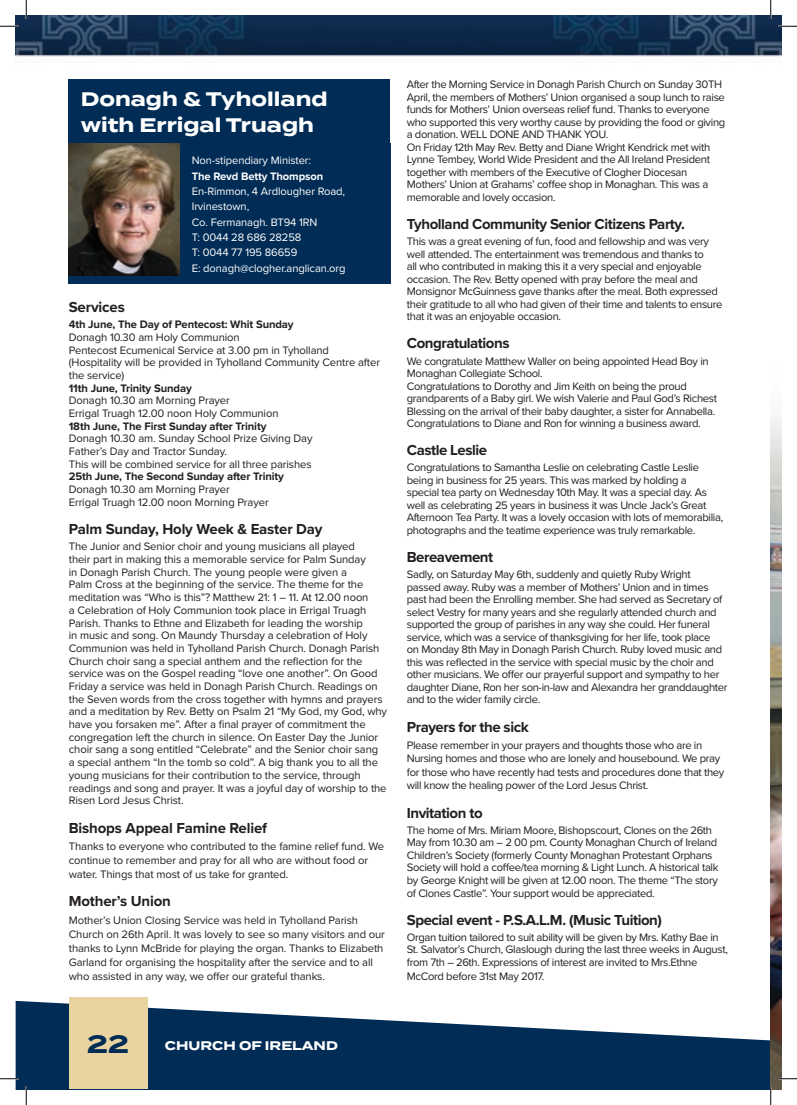
<style>
.page{position:relative;width:797px;height:1105px;background:#fff}
.page>*{position:absolute;margin:0;border:0;box-sizing:border-box;transform-origin:0 0}
.t1{font:700 25px "Termina";color:#002c55}
.t2{font:700 19.62px/25.1px "Termina";color:#fff}
.t3{font:700 15px "Proxima Nova";letter-spacing:-.03em;color:#231f20}
.t4{font:700 15px "Proxima Nova";letter-spacing:-.01em;color:#231f20}
.t5{font:700 12.5px "Termina";color:#fff}
.t6{font:11.25px/12.5px "Proxima Nova";letter-spacing:-.03em;color:#231f20}
.t7{font:11.25px/12.8px "Proxima Nova";letter-spacing:-.01em;color:#231f20}
.t8{font:11.25px/15.4px "Proxima Nova";letter-spacing:-.01em;color:#fff}
.t9{font:700 11.25px "Proxima Nova";letter-spacing:-.01em;color:#231f20}
.t10{font:700 11.25px "Proxima Nova";letter-spacing:-.01em;color:#fff}
</style>
<div class="page">
<svg style="left:16px;top:1001px;width:754px;height:88px;fill:#002c55"></svg>
<img style="left:16px;top:16px;width:765px;height:41px">
<div style="left:69px;top:997px;width:78px;height:92px;background:#e8d3a1"></div>
<img style="left:770px;top:415px;width:11px;height:586px">
<div style="left:69px;top:79px;width:321px;height:205px;background:#002c55"></div>
<img style="left:69px;top:143px;width:111px;height:133px">
<svg style="left:0;top:25px;width:19px;height:2px"></svg>
<svg style="left:778px;top:25px;width:19px;height:2px"></svg>
<svg style="left:0;top:1078px;width:19px;height:1px"></svg>
<svg style="left:25px;top:0;width:2px;height:19px"></svg>
<svg style="left:25px;top:1086px;width:2px;height:19px"></svg>
<svg style="left:770px;top:0;width:1px;height:19px"></svg>
<svg style="left:770px;top:1001px;width:27px;height:104px"></svg>
<h2 class="t2" style="left:81px;top:87px;width:248px">Donagh &amp; Tyholland with Errigal Truagh</h2>
<p class="t8" style="left:192px;top:153px;width:121px">Non-stipendiary Minister:</p>
<p class="t10" style="left:192px;top:169px;width:133px">The Revd Betty Thompson</p>
<p class="t8" style="left:192px;top:184px;width:155px">En-Rimmon, 4 Ardlougher Road,<br>Irvinestown,<br>Co. Fermanagh. BT94 1RN<br>T: 0044 28 686 28258<br>T: 0044 77 195 86659<br>E: donagh@clogher.anglican.org</p>
<h3 class="t4" style="left:69px;top:298px;width:58px">Services</h3>
<p class="t9" style="left:69px;top:318px;width:226px">4th June, The Day of Pentecost: Whit Sunday</p>
<p class="t7" style="left:69px;top:331px;width:313px">Donagh 10.30 am Holy Communion<br>Pentecost Ecumenical Service at 3.00 pm in Tyholland (Hospitality will be provided in Tyholland Community Centre after the service)</p>
<p class="t9" style="left:69px;top:381px;width:124px">11th June, Trinity Sunday</p>
<p class="t7" style="left:69px;top:394px;width:211px">Donagh 10.30 am Morning Prayer<br>Errigal Truagh 12.00 noon Holy Communion</p>
<p class="t9" style="left:69px;top:419px;width:199px">18th June, The First Sunday after Trinity</p>
<p class="t7" style="left:69px;top:432px;width:245px">Donagh 10.30 am. Sunday School Prize Giving Day<br>Father’s Day and Tractor Sunday.<br>This will be combined service for all three parishes</p>
<p class="t9" style="left:69px;top:470px;width:217px">25th June, The Second Sunday after Trinity</p>
<p class="t7" style="left:69px;top:483px;width:201px">Donagh 10.30 am Morning Prayer<br>Errigal Truagh 12.00 noon Morning Prayer</p>
<h3 class="t4" style="left:69px;top:520px;width:255px">Palm Sunday, Holy Week &amp; Easter Day</h3>
<p class="t7" style="left:69px;top:540px;width:320px">The Junior and Senior choir and young musicians all played<br>their part in making this a memorable service for Palm Sunday<br>in Donagh Parish Church. The young people were given a<br>Palm Cross at the beginning of the service. The theme for the meditation was “Who is this”? Matthew 21: 1 – 11. At 12.00 noon<br>a Celebration of Holy Communion took place in Errigal Truagh Parish. Thanks to Ethne and Elizabeth for leading the worship<br>in music and song. On Maundy Thursday a celebration of Holy Communion was held in Tyholland Parish Church. Donagh Parish Church choir sang a special anthem and the reflection for the service was on the Gospel reading “love one another”. On Good Friday a service was held in Donagh Parish Church. Readings on the Seven words from the cross together with hymns and prayers and a meditation by Rev. Betty on Psalm 21 “My God, my God, why have you forsaken me”. After a final prayer of commitment the congregation left the church in silence. On Easter Day the Junior choir sang a song entitled “Celebrate” and the Senior choir sang<br>a special anthem “In the tomb so cold”. A big thank you to all the young musicians for their contribution to the service, through readings and song and prayer. It was a joyful day of worship to the Risen Lord Jesus Christ.</p>
<h3 class="t4" style="left:69px;top:819px;width:200px">Bishops Appeal Famine Relief</h3>
<p class="t7" style="left:69px;top:839px;width:317px;line-height:14px">Thanks to everyone who contributed to the famine relief fund. We continue to remember and pray for all who are without food or water. Things that most of us take for granted.</p>
<h3 class="t4" style="left:69px;top:892px;width:104px">Mother’s Union</h3>
<p class="t7" style="left:69px;top:913px;width:318px;line-height:14px">Mother’s Union Closing Service was held in Tyholland Parish Church on 26th April. It was lovely to see so many visitors and our thanks to Lynn McBride for playing the organ. Thanks to Elizabeth Garland for organising the hospitality after the service and to all who assisted in any way, we offer our grateful thanks.</p>
<p class="t6" style="left:407px;top:79px;width:320px">After the Morning Service in Donagh Parish Church on Sunday 30TH April, the members of Mothers’ Union organised a soup lunch to raise funds for Mothers’ Union overseas relief fund. Thanks to everyone who supported this very worthy cause by providing the food or giving a donation. WELL DONE AND THANK YOU.<br>On Friday 12th May Rev. Betty and Diane Wright Kendrick met with Lynne Tembey, World Wide President and the All Ireland President together with members of the Executive of Clogher Diocesan Mothers’ Union at Grahams’ coffee shop in Monaghan. This was a memorable and lovely occasion.</p>
<h3 class="t3" style="left:407px;top:215px;width:279px">Tyholland Community Senior Citizens Party.</h3>
<p class="t6" style="left:407px;top:235px;width:317px">This was a great evening of fun, food and fellowship and was very well attended. The entertainment was tremendous and thanks to<br>all who contributed in making this it a very special and enjoyable occasion. The Rev. Betty opened with pray before the meal and Monsignor McGuinness gave thanks after the meal. Both expressed their gratitude to all who had given of their time and talents to ensure that it was an enjoyable occasion.</p>
<h3 class="t3" style="left:407px;top:335px;width:104px">Congratulations</h3>
<p class="t6" style="left:407px;top:355px;width:312px">We congratulate Matthew Waller on being appointed Head Boy in Monaghan Collegiate School.<br>Congratulations to Dorothy and Jim Keith on being the proud grandparents of a Baby girl. We wish Valerie and Paul God’s Richest Blessing on the arrival of their baby daughter, a sister for Annabella.<br>Congratulations to Diane and Ron for winning a business award.</p>
<h3 class="t3" style="left:407px;top:441px;width:82px">Castle Leslie</h3>
<p class="t6" style="left:407px;top:462px;width:318px">Congratulations to Samantha Leslie on celebrating Castle Leslie being in business for 25 years. This was marked by holding a<br>special tea party on Wednesday 10th May. It was a special day. As well as celebrating 25 years in business it was Uncle Jack’s Great Afternoon Tea Party. It was a lovely occasion with lots of memorabilia, photographs and the teatime experience was truly remarkable.</p>
<h3 class="t3" style="left:407px;top:548px;width:88px">Bereavement</h3>
<p class="t6" style="left:407px;top:568px;width:322px">Sadly, on Saturday May 6th, suddenly and quietly Ruby Wright passed away. Ruby was a member of Mothers’ Union and in times past had been the Enrolling member. She had served as Secretary of select Vestry for many years and she regularly attended church and supported the group of parishes in any way she could. Her funeral service, which was a service of thanksgiving for her life, took place<br>on Monday 8th May in Donagh Parish Church. Ruby loved music and this was reflected in the service with special music by the choir and other musicians. We offer our prayerful support and sympathy to her daughter Diane, Ron her son-in-law and Alexandra her granddaughter and to the wider family circle.</p>
<h3 class="t3" style="left:407px;top:718px;width:123px">Prayers for the sick</h3>
<p class="t6" style="left:407px;top:738px;width:319px;line-height:13.5px">Please remember in your prayers and thoughts those who are in Nursing homes and those who are lonely and housebound. We pray for those who have recently had tests and procedures done that they will know the healing power of the Lord Jesus Christ.</p>
<h3 class="t3" style="left:407px;top:804px;width:77px">Invitation to</h3>
<p class="t6" style="left:407px;top:824px;width:313px">The home of Mrs. Miriam Moore, Bishopscourt, Clones on the 26th May from 10.30 am – 2 00 pm. County Monaghan Church of Ireland Children’s Society (formerly County Monaghan Protestant Orphans Society will hold a coffee/tea morning &amp; Light Lunch. A historical talk by George Knight will be given at 12.00 noon. The theme “The story of Clones Castle”. Your support would be appreciated.</p>
<h3 class="t3" style="left:407px;top:911px;width:256px">Special event - P.S.A.L.M. (Music Tuition)</h3>
<p class="t6" style="left:407px;top:931px;width:322px">Organ tuition tailored to suit ability will be given by Mrs. Kathy Bae in<br>St. Salvator’s Church, Glaslough during the last three weeks in August, from 7th – 26th. Expressions of interest are invited to Mrs.Ethne</p>
<p class="t6" style="left:407px;top:970px;width:139px">McCord before 31st May 2017.</p>
<h1 class="t1" style="left:87px;top:1026px;width:43px">22</h1>
<p class="t5" style="left:165px;top:1037px;width:174px">CHURCH OF IRELAND</p>
</div>
